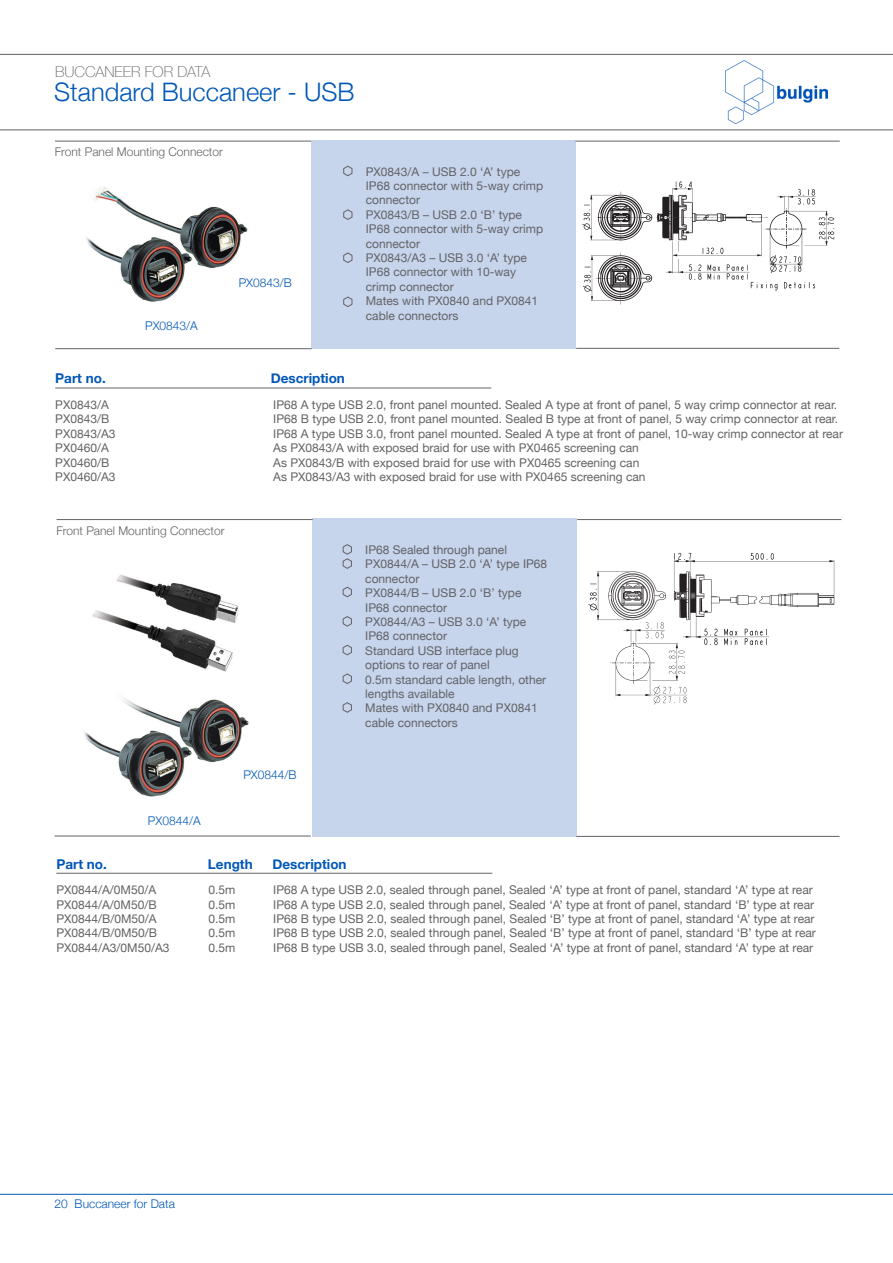
<style>
.page{position:relative;width:893px;height:1263px;background:#fff}
.page>*{position:absolute;margin:0;border:0;box-sizing:border-box;transform-origin:0 0}
.t1{font:300 25.5px "Helvetica Neue";color:#0057b8}
.t2{font:100 15px "Helvetica Neue";color:#636366}
.t3{font:700 13.5px "Helvetica Neue";color:#0057b8}
.t4{font:12px/14.4px "Helvetica Neue";color:#636366}
.t5{font:300 12px "Helvetica Neue";color:#636366}
.t6{font:300 12px "Helvetica Neue";color:#0057b8}
</style>
<div class="page">
<hr style="left:0;top:1194px;width:893px;height:1px;background:#0057b8">
<img style="left:726px;top:61px;width:101px;height:63px">
<hr style="left:0;top:54px;width:893px;height:1px;background:#636366">
<hr style="left:0;top:129px;width:893px;height:1px;background:#636366">
<img style="left:86px;top:186px;width:162px;height:116px">
<div style="left:311px;top:140px;width:265px;height:209px;background:#c6d4ec"></div>
<div style="left:313px;top:519px;width:264px;height:318px;background:#c6d4ec"></div>
<hr style="left:576px;top:141px;width:264px;height:1px;background:#636366">
<hr style="left:577px;top:519px;width:264px;height:1px;background:#636366">
<hr style="left:55px;top:348px;width:257px;height:1px;background:#636366">
<hr style="left:55px;top:836px;width:256px;height:1px;background:#636366">
<hr style="left:55px;top:141px;width:256px;height:1px;background:#636366">
<hr style="left:57px;top:519px;width:256px;height:1px;background:#636366">
<hr style="left:576px;top:348px;width:263px;height:1px;background:#636366">
<hr style="left:576px;top:836px;width:263px;height:1px;background:#636366">
<svg style="left:343px;top:165px;width:10px;height:12px"></svg>
<svg style="left:343px;top:209px;width:10px;height:11px"></svg>
<svg style="left:343px;top:252px;width:10px;height:11px"></svg>
<hr style="left:55px;top:388px;width:436px;height:1px;background:#636366">
<hr style="left:56px;top:873px;width:436px;height:1px;background:#636366">
<img style="left:84px;top:698px;width:165px;height:99px">
<img style="left:582px;top:181px;width:253px;height:124px">
<img style="left:588px;top:552px;width:247px;height:153px">
<svg style="left:342px;top:544px;width:10px;height:25px"></svg>
<svg style="left:342px;top:586px;width:10px;height:12px"></svg>
<svg style="left:342px;top:644px;width:10px;height:12px"></svg>
<svg style="left:342px;top:673px;width:10px;height:11px"></svg>
<svg style="left:342px;top:616px;width:10px;height:11px"></svg>
<svg style="left:342px;top:702px;width:10px;height:11px"></svg>
<svg style="left:343px;top:296px;width:10px;height:11px"></svg>
<img style="left:92px;top:575px;width:147px;height:97px">
<p class="t2" style="left:55px;top:60px;width:157px">BUCCANEER FOR DATA</p>
<p class="t1" style="left:54px;top:71px;width:302px">Standard Buccaneer - USB</p>
<p class="t5" style="left:55px;top:142px;width:170px">Front Panel Mounting Connector</p>
<p class="t6" style="left:145px;top:316px;width:54px">PX0843/A</p>
<p class="t6" style="left:239px;top:273px;width:55px">PX0843/B</p>
<p class="t3" style="left:55px;top:368px;width:52px">Part no.</p>
<p class="t3" style="left:271px;top:368px;width:76px">Description</p>
<p class="t4" style="left:366px;top:165px;width:179px">PX0843/A – USB 2.0 ‘A’ type<br>IP68 connector with 5-way crimp connector</p>
<p class="t4" style="left:366px;top:208px;width:179px">PX0843/B – USB 2.0 ‘B’ type<br>IP68 connector with 5-way crimp connector</p>
<p class="t4" style="left:366px;top:251px;width:163px">PX0843/A3 – USB 3.0 ‘A’ type<br>IP68 connector with 10-way crimp connector</p>
<p class="t4" style="left:366px;top:294px;width:174px">Mates with PX0840 and PX0841 cable connectors</p>
<p class="t4" style="left:55px;top:398px;width:55px">PX0843/A</p>
<p class="t4" style="left:55px;top:413px;width:56px">PX0843/B</p>
<p class="t4" style="left:55px;top:427px;width:62px">PX0843/A3</p>
<p class="t4" style="left:55px;top:441px;width:55px">PX0460/A</p>
<p class="t4" style="left:55px;top:456px;width:56px">PX0460/B</p>
<p class="t4" style="left:55px;top:470px;width:62px">PX0460/A3</p>
<p class="t5" style="left:56px;top:521px;width:170px">Front Panel Mounting Connector</p>
<p class="t6" style="left:148px;top:811px;width:54px">PX0844/A</p>
<p class="t4" style="left:273px;top:398px;width:565px">IP68 A type USB 2.0, front panel mounted. Sealed A type at front of panel, 5 way crimp connector at rear.</p>
<p class="t4" style="left:273px;top:413px;width:566px">IP68 B type USB 2.0, front panel mounted. Sealed B type at front of panel, 5 way crimp connector at rear.</p>
<p class="t4" style="left:273px;top:427px;width:571px">IP68 A type USB 3.0, front panel mounted. Sealed A type at front of panel, 10-way crimp connector at rear</p>
<p class="t4" style="left:273px;top:441px;width:367px">As PX0843/A with exposed braid for use with PX0465 screening can</p>
<p class="t4" style="left:273px;top:456px;width:368px">As PX0843/B with exposed braid for use with PX0465 screening can</p>
<p class="t4" style="left:273px;top:470px;width:374px">As PX0843/A3 with exposed braid for use with PX0465 screening can</p>
<p class="t6" style="left:243px;top:765px;width:55px">PX0844/B</p>
<p class="t4" style="left:365px;top:543px;width:143px">IP68 Sealed through panel</p>
<p class="t4" style="left:365px;top:558px;width:184px">PX0844/A – USB 2.0 ‘A’ type IP68 connector</p>
<p class="t4" style="left:365px;top:586px;width:158px">PX0844/B – USB 2.0 ‘B’ type<br>IP68 connector</p>
<p class="t4" style="left:365px;top:615px;width:163px">PX0844/A3 – USB 3.0 ‘A’ type<br>IP68 connector</p>
<p class="t4" style="left:365px;top:644px;width:155px">Standard USB interface plug options to rear of panel</p>
<p class="t4" style="left:365px;top:673px;width:182px">0.5m standard cable length, other lengths available</p>
<p class="t4" style="left:365px;top:702px;width:174px">Mates with PX0840 and PX0841 cable connectors</p>
<p class="t3" style="left:56px;top:853px;width:52px">Part no.</p>
<p class="t3" style="left:208px;top:853px;width:46px">Length</p>
<p class="t3" style="left:272px;top:853px;width:76px">Description</p>
<p class="t4" style="left:56px;top:883px;width:101px">PX0844/A/0M50/A</p>
<p class="t4" style="left:56px;top:898px;width:102px">PX0844/A/0M50/B</p>
<p class="t4" style="left:56px;top:912px;width:102px">PX0844/B/0M50/A</p>
<p class="t4" style="left:56px;top:927px;width:102px">PX0844/B/0M50/B</p>
<p class="t4" style="left:56px;top:941px;width:115px">PX0844/A3/0M50/A3</p>
<p class="t4" style="left:208px;top:883px;width:28px">0.5m</p>
<p class="t4" style="left:208px;top:898px;width:28px">0.5m</p>
<p class="t4" style="left:208px;top:912px;width:28px">0.5m</p>
<p class="t4" style="left:208px;top:927px;width:28px">0.5m</p>
<p class="t4" style="left:208px;top:941px;width:28px">0.5m</p>
<p class="t4" style="left:273px;top:883px;width:541px">IP68 A type USB 2.0, sealed through panel, Sealed ‘A’ type at front of panel, standard ‘A’ type at rear</p>
<p class="t4" style="left:273px;top:898px;width:542px">IP68 A type USB 2.0, sealed through panel, Sealed ‘A’ type at front of panel, standard ‘B’ type at rear</p>
<p class="t4" style="left:273px;top:912px;width:543px">IP68 B type USB 2.0, sealed through panel, Sealed ‘B’ type at front of panel, standard ‘A’ type at rear</p>
<p class="t4" style="left:273px;top:927px;width:544px">IP68 B type USB 2.0, sealed through panel, Sealed ‘B’ type at front of panel, standard ‘B’ type at rear</p>
<p class="t4" style="left:273px;top:941px;width:541px">IP68 B type USB 3.0, sealed through panel, Sealed ‘A’ type at front of panel, standard ‘A’ type at rear</p>
<p class="t6" style="left:55px;top:1194px;width:122px">20 Buccaneer for Data</p>
</div>
